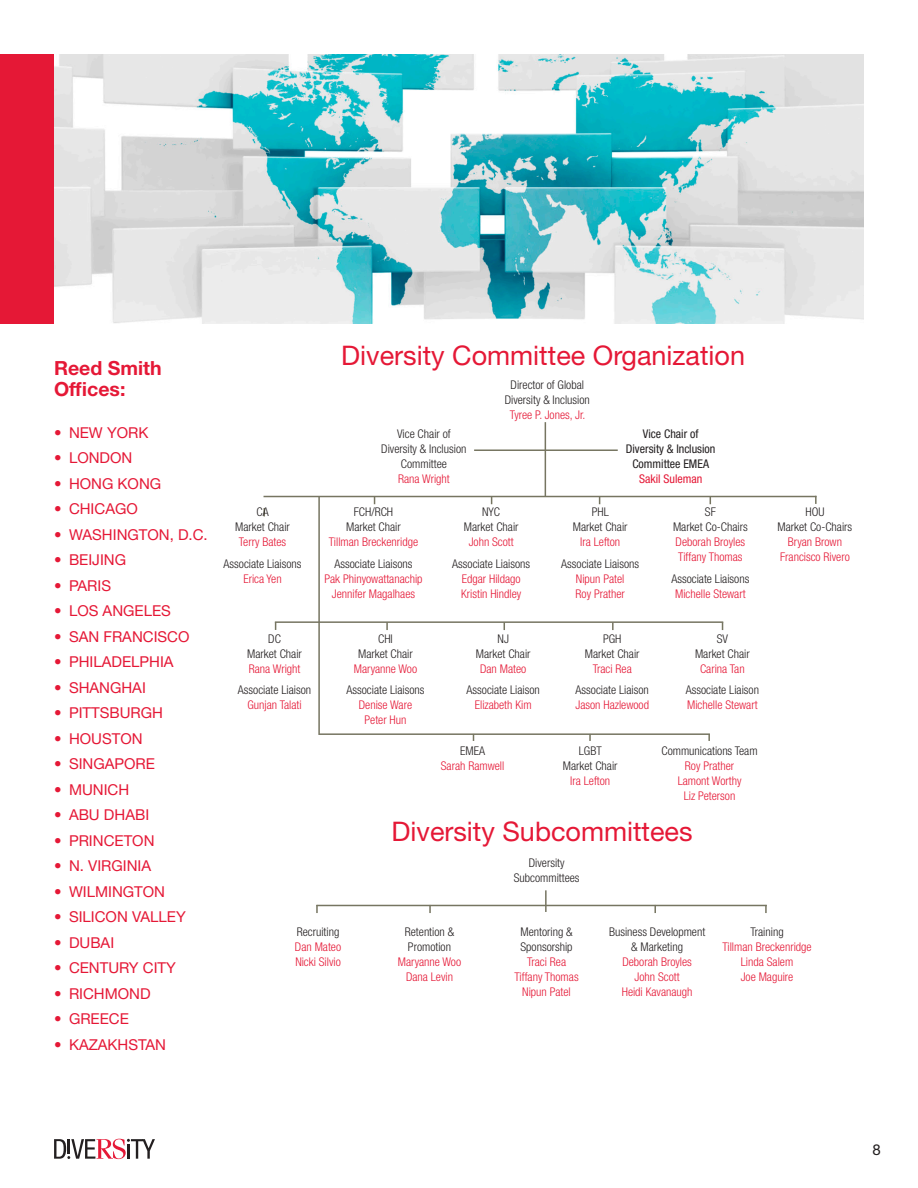
<style>
.page{position:relative;width:918px;height:1188px;background:#fff}
.page>*{position:absolute;margin:0;border:0;box-sizing:border-box;transform-origin:0 0}
.t1{font:27px "Helvetica Neue LT Std";color:#e51836}
.subhead{font:700 19.5px/21px "Helvetica Neue LT Std";color:#e51836}
.t2{font:15px "Helvetica Neue LT Std";color:#e51836}
.body{font:15px "Helvetica Neue LT Std";color:#231f20}
.t3{font:300 condensed 12px/15px "Helvetica Neue LT Std";color:#231f20}
.t4{font:300 condensed 12px/15px "Helvetica Neue LT Std";color:#e51836}
.t5{font:condensed 12px/15px "Helvetica Neue LT Std";color:#231f20;text-align:center}
.s1{color:#e51836}
</style>
<div class="page">
<div style="left:0;top:54px;width:54px;height:270px;background:#e51836"></div>
<svg style="left:54px;top:1139px;width:101px;height:20px"></svg>
<img style="left:54px;top:54px;width:810px;height:270px">
<hr style="left:545px;top:890px;width:2px;height:22px;background:#767561">
<hr style="left:316px;top:905px;width:451px;height:1px;background:#767561">
<svg style="left:316px;top:905px;width:2px;height:8px"></svg>
<svg style="left:429px;top:906px;width:2px;height:7px"></svg>
<svg style="left:654px;top:906px;width:2px;height:7px"></svg>
<svg style="left:765px;top:906px;width:2px;height:7px"></svg>
<hr style="left:545px;top:422px;width:1px;height:74px;background:#767561">
<hr style="left:474px;top:449px;width:144px;height:2px;background:#767561">
<hr style="left:264px;top:496px;width:552px;height:1px;background:#767561">
<hr style="left:275px;top:621px;width:448px;height:2px;background:#767561">
<svg style="left:386px;top:623px;width:2px;height:7px"></svg>
<svg style="left:612px;top:623px;width:2px;height:7px"></svg>
<hr style="left:318px;top:496px;width:2px;height:239px;background:#767561">
<svg style="left:815px;top:496px;width:2px;height:8px"></svg>
<hr style="left:319px;top:733px;width:391px;height:2px;background:#767561">
<svg style="left:589px;top:735px;width:2px;height:6px"></svg>
<svg style="left:708px;top:735px;width:2px;height:6px"></svg>
<p class="subhead" style="left:54px;top:357px;width:109px">Reed Smith<br>Offices:</p>
<p class="t2" style="left:54px;top:424px;width:96px">• NEW YORK</p>
<p class="t2" style="left:54px;top:449px;width:80px">• LONDON</p>
<p class="t2" style="left:54px;top:475px;width:109px">• HONG KONG</p>
<p class="t2" style="left:54px;top:500px;width:85px">• CHICAGO</p>
<p class="t2" style="left:54px;top:526px;width:155px">• WASHINGTON, D.C.</p>
<p class="t2" style="left:54px;top:551px;width:74px">• BEIJING</p>
<p class="t2" style="left:54px;top:577px;width:59px">• PARIS</p>
<p class="t2" style="left:54px;top:602px;width:118px">• LOS ANGELES</p>
<p class="t2" style="left:54px;top:628px;width:137px">• SAN FRANCISCO</p>
<p class="t2" style="left:54px;top:653px;width:121px">• PHILADELPHIA</p>
<p class="t2" style="left:54px;top:679px;width:93px">• SHANGHAI</p>
<p class="t2" style="left:54px;top:704px;width:111px">• PITTSBURGH</p>
<p class="t2" style="left:54px;top:730px;width:90px">• HOUSTON</p>
<p class="t2" style="left:54px;top:755px;width:103px">• SINGAPORE</p>
<p class="t2" style="left:54px;top:781px;width:77px">• MUNICH</p>
<p class="t2" style="left:54px;top:806px;width:97px">• ABU DHABI</p>
<p class="t2" style="left:54px;top:832px;width:102px">• PRINCETON</p>
<p class="t2" style="left:54px;top:857px;width:99px">• N. VIRGINIA</p>
<p class="t2" style="left:54px;top:883px;width:113px">• WILMINGTON</p>
<p class="t2" style="left:54px;top:908px;width:133px">• SILICON VALLEY</p>
<p class="t2" style="left:54px;top:934px;width:62px">• DUBAI</p>
<p class="t2" style="left:54px;top:959px;width:123px">• CENTURY CITY</p>
<p class="t2" style="left:54px;top:985px;width:98px">• RICHMOND</p>
<p class="t2" style="left:54px;top:1010px;width:76px">• GREECE</p>
<p class="t2" style="left:54px;top:1036px;width:113px">• KAZAKHSTAN</p>
<p class="t1" style="left:341px;top:339px;width:405px">Diversity Committee Organization</p>
<p class="t3" style="left:256px;top:504px;width:14px">CA</p>
<p class="t3" style="left:235px;top:519px;width:56px">Market Chair</p>
<p class="t4" style="left:239px;top:534px;width:49px">Terry Bates</p>
<p class="t3" style="left:224px;top:556px;width:79px">Associate Liaisons</p>
<p class="t4" style="left:243px;top:571px;width:40px">Erica Yen</p>
<p class="t3" style="left:268px;top:631px;width:14px">DC</p>
<p class="t3" style="left:247px;top:646px;width:56px">Market Chair</p>
<p class="t4" style="left:249px;top:661px;width:53px">Rana Wright</p>
<p class="t3" style="left:238px;top:683px;width:75px">Associate Liaison</p>
<p class="t4" style="left:247px;top:698px;width:56px">Gunjan Talati</p>
<p class="t3" style="left:397px;top:426px;width:55px">Vice Chair of</p>
<p class="t3" style="left:381px;top:441px;width:87px">Diversity &amp; Inclusion</p>
<p class="t3" style="left:401px;top:456px;width:48px">Committee</p>
<p class="t4" style="left:398px;top:471px;width:53px">Rana Wright</p>
<p class="t3" style="left:511px;top:377px;width:75px">Director of Global</p>
<p class="t3" style="left:505px;top:392px;width:87px">Diversity &amp; Inclusion</p>
<p class="t4" style="left:510px;top:407px;width:77px">Tyree P. Jones, Jr.</p>
<p class="t5" style="left:643px;top:426px;width:57px">Vice Chair of</p>
<p class="t5" style="left:626px;top:441px;width:91px">Diversity &amp; Inclusion</p>
<p class="t5" style="left:632px;top:456px;width:78px">Committee EMEA<br><span class="s1">Sakil Suleman</span></p>
<p class="t3" style="left:354px;top:504px;width:41px">FCH/RCH</p>
<p class="t3" style="left:346px;top:519px;width:56px">Market Chair</p>
<p class="t4" style="left:329px;top:534px;width:91px">Tillman Breckenridge</p>
<p class="t3" style="left:335px;top:556px;width:79px">Associate Liaisons</p>
<p class="t4" style="left:324px;top:571px;width:100px">Pak Phinyowattanachip</p>
<p class="t4" style="left:332px;top:586px;width:85px">Jennifer Magalhaes</p>
<p class="t3" style="left:378px;top:631px;width:16px">CHI</p>
<p class="t3" style="left:358px;top:646px;width:56px">Market Chair</p>
<p class="t4" style="left:354px;top:661px;width:65px">Maryanne Woo</p>
<p class="t3" style="left:347px;top:683px;width:79px">Associate Liaisons</p>
<p class="t4" style="left:359px;top:698px;width:55px">Denise Ware</p>
<p class="t4" style="left:365px;top:713px;width:43px">Peter Hun</p>
<p class="t3" style="left:482px;top:504px;width:19px">NYC</p>
<p class="t3" style="left:464px;top:519px;width:56px">Market Chair</p>
<p class="t4" style="left:469px;top:534px;width:47px">John Scott</p>
<p class="t3" style="left:452px;top:556px;width:79px">Associate Liaisons</p>
<p class="t4" style="left:462px;top:571px;width:60px">Edgar Hildago</p>
<p class="t4" style="left:461px;top:586px;width:62px">Kristin Hindley</p>
<p class="t3" style="left:498px;top:631px;width:13px">NJ</p>
<p class="t3" style="left:476px;top:646px;width:56px">Market Chair</p>
<p class="t4" style="left:480px;top:661px;width:48px">Dan Mateo</p>
<p class="t3" style="left:467px;top:683px;width:75px">Associate Liaison</p>
<p class="t4" style="left:475px;top:698px;width:58px">Elizabeth Kim</p>
<p class="t3" style="left:460px;top:744px;width:26px">EMEA</p>
<p class="t4" style="left:441px;top:759px;width:65px">Sarah Ramwell</p>
<p class="t3" style="left:592px;top:504px;width:19px">PHL</p>
<p class="t3" style="left:573px;top:519px;width:56px;text-align:center">Market Chair<br><span class="s1">Ira Lefton</span></p>
<p class="t3" style="left:561px;top:556px;width:79px">Associate Liaisons</p>
<p class="t4" style="left:576px;top:571px;width:50px">Nipun Patel</p>
<p class="t4" style="left:576px;top:586px;width:51px">Roy Prather</p>
<p class="t3" style="left:603px;top:631px;width:20px">PGH</p>
<p class="t3" style="left:585px;top:646px;width:56px">Market Chair</p>
<p class="t4" style="left:593px;top:661px;width:41px">Traci Rea</p>
<p class="t3" style="left:576px;top:683px;width:75px">Associate Liaison</p>
<p class="t4" style="left:575px;top:698px;width:75px">Jason Hazlewood</p>
<p class="t3" style="left:705px;top:504px;width:12px">SF</p>
<p class="t3" style="left:673px;top:519px;width:76px">Market Co-Chairs</p>
<p class="t4" style="left:676px;top:534px;width:71px">Deborah Broyles<br>Tiffany Thomas</p>
<p class="t3" style="left:671px;top:571px;width:79px">Associate Liaisons</p>
<p class="t4" style="left:675px;top:586px;width:72px">Michelle Stewart</p>
<p class="t3" style="left:717px;top:631px;width:13px">SV</p>
<p class="t3" style="left:695px;top:646px;width:56px">Market Chair</p>
<p class="t4" style="left:700px;top:661px;width:46px">Carina Tan</p>
<p class="t3" style="left:686px;top:683px;width:75px">Associate Liaison<br><span class="s1">Michelle Stewart</span></p>
<p class="t3" style="left:579px;top:744px;width:24px">LGBT</p>
<p class="t3" style="left:563px;top:759px;width:56px">Market Chair</p>
<p class="t4" style="left:570px;top:774px;width:41px">Ira Lefton</p>
<p class="t3" style="left:661px;top:744px;width:98px">Communications Team</p>
<p class="t4" style="left:685px;top:759px;width:51px">Roy Prather</p>
<p class="t4" style="left:678px;top:774px;width:65px">Lamont Worthy</p>
<p class="t4" style="left:684px;top:789px;width:53px">Liz Peterson</p>
<p class="t1" style="left:392px;top:815px;width:303px">Diversity Subcommittees</p>
<p class="t3" style="left:529px;top:855px;width:37px">Diversity</p>
<p class="t3" style="left:514px;top:870px;width:67px">Subcommittees</p>
<p class="t3" style="left:806px;top:504px;width:20px">HOU</p>
<p class="t3" style="left:778px;top:519px;width:76px">Market Co-Chairs</p>
<p class="t4" style="left:780px;top:534px;width:71px;text-align:center">Bryan Brown<br>Francisco Rivero</p>
<p class="t3" style="left:297px;top:924px;width:44px">Recruiting</p>
<p class="t4" style="left:295px;top:939px;width:48px">Dan Mateo</p>
<p class="t4" style="left:295px;top:954px;width:47px">Nicki Silvio</p>
<p class="t3" style="left:405px;top:924px;width:51px">Retention &amp;</p>
<p class="t3" style="left:408px;top:939px;width:45px">Promotion</p>
<p class="t4" style="left:398px;top:954px;width:65px">Maryanne Woo</p>
<p class="t4" style="left:406px;top:969px;width:49px">Dana Levin</p>
<p class="t3" style="left:520px;top:924px;width:54px">Mentoring &amp;</p>
<p class="t3" style="left:520px;top:939px;width:54px">Sponsorship</p>
<p class="t4" style="left:527px;top:954px;width:41px">Traci Rea</p>
<p class="t4" style="left:514px;top:969px;width:66px">Tiffany Thomas</p>
<p class="t4" style="left:522px;top:984px;width:50px">Nipun Patel</p>
<p class="t3" style="left:609px;top:924px;width:98px">Business Development</p>
<p class="t3" style="left:631px;top:939px;width:53px">&amp; Marketing</p>
<p class="t4" style="left:622px;top:954px;width:71px">Deborah Broyles</p>
<p class="t4" style="left:635px;top:969px;width:47px">John Scott</p>
<p class="t4" style="left:622px;top:984px;width:72px">Heidi Kavanaugh</p>
<p class="t3" style="left:750px;top:924px;width:35px">Training</p>
<p class="t4" style="left:722px;top:939px;width:91px">Tillman Breckenridge</p>
<p class="t4" style="left:741px;top:954px;width:54px">Linda Salem</p>
<p class="t4" style="left:741px;top:969px;width:54px">Joe Maguire</p>
<p class="body" style="left:873px;top:1141px;width:10px">8</p>
</div>
